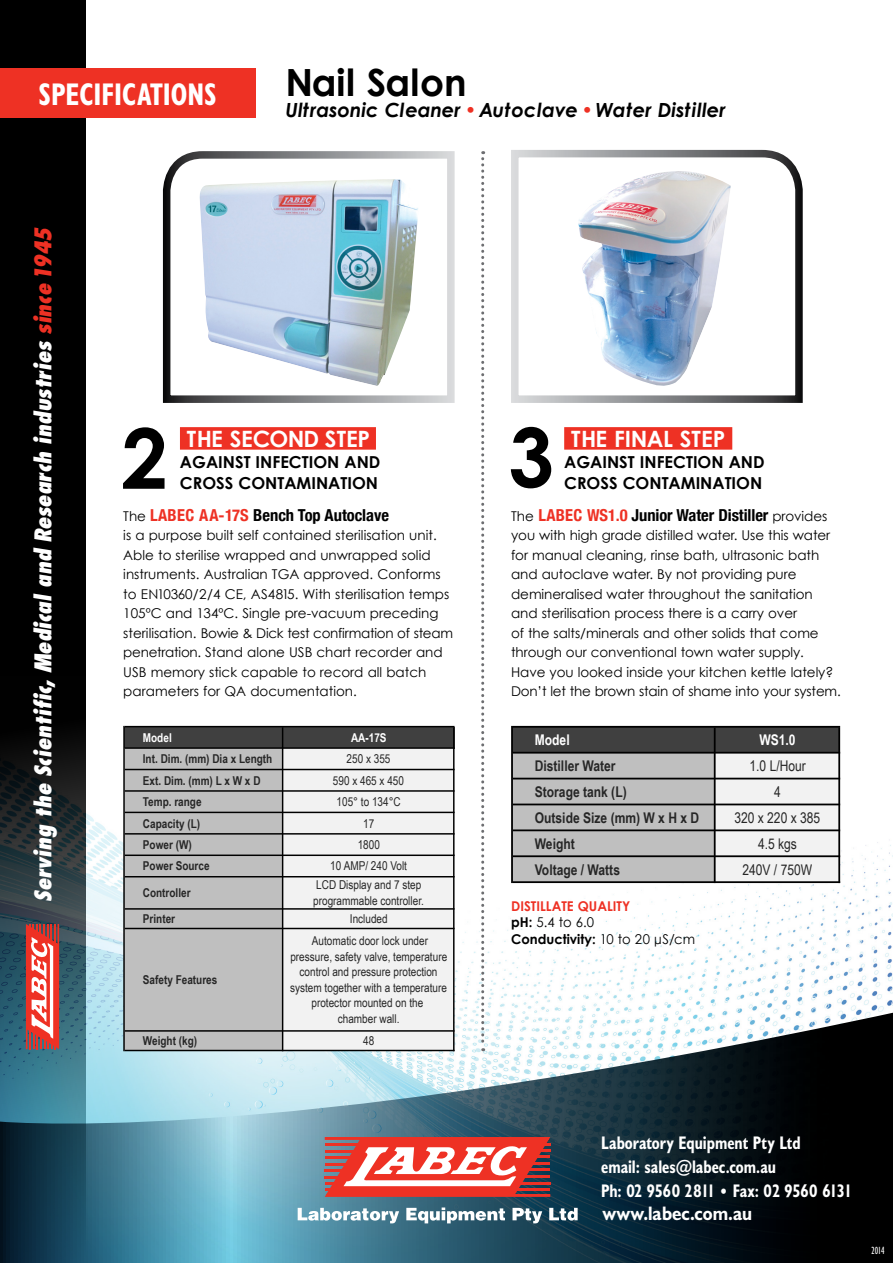
<style>
.page{position:relative;width:893px;height:1263px;background:#fff}
.page>*{position:absolute;margin:0;border:0;box-sizing:border-box;transform-origin:0 0}
.t1{font:700 83.4px "Century Gothic";color:#000}
.t2{font:700 81.6px "Century Gothic";color:#000}
.t3{font:700 37.5px "Century Gothic";color:#000}
.t4{font:700 condensed 31.5px "Humanist 521 BT";color:#fff;scale:.9 1}
.t5{font:italic 800 condensed 22.5px "Futura";color:#fff}
.t6{font:700 22.5px "Century Gothic";color:#fff}
.t7{font:700 19.65px "Humanist 521 BT";color:#fff;scale:.9 1}
.t8{font:italic 700 19.5px "Century Gothic";color:#000}
.t9{font:700 condensed 18.3px/23.9px "Humanist 521 BT";color:#fff;scale:.9 1}
.t10{font:700 16.5px "Century Gothic";color:#000}
.t11{font:700 condensed 16.5px "Helvetica Neue";color:#000}
.t12{font:700 14.7px "Arial Narrow";color:#262626}
.t13{font:14.7px "Arial Narrow";color:#262626}
.t14{font:700 14.7px "Arial Narrow";color:#fff}
.t15{font:13.5px/19.5px "Century Gothic";letter-spacing:-.005em;color:#000}
.t16{font:700 13.5px "Century Gothic";color:#ee3124}
.t17{font:12.15px/15.6px "Arial Narrow";color:#262626}
.t18{font:700 12.15px "Arial Narrow";color:#262626}
.t19{font:700 12.15px "Arial Narrow";color:#fff}
.t20{font:condensed 10.5px "Humanist 521 BT";color:#fff;scale:.9 1}
.s1{color:#ee3124}
.s2{font-family:"Century Gothic";font-weight:400;font-stretch:normal;font-size:13.5px}
.s3{font-weight:700;color:#ee3124}
.s4{font-weight:700}
</style>
<div class="page">
<div style="left:0;top:0;width:85px;height:1263px;background:#000"></div>
<img style="left:0;top:676px;width:893px;height:334px">
<svg style="left:0;top:1010px;width:893px;height:253px;background:#4e6e7a"></svg>
<svg style="left:325px;top:1137px;width:225px;height:60px"></svg>
<svg style="left:298px;top:1208px;width:101px;height:15px"></svg>
<svg style="left:406px;top:1207px;width:99px;height:16px"></svg>
<svg style="left:512px;top:1208px;width:30px;height:15px"></svg>
<svg style="left:549px;top:1208px;width:29px;height:12px"></svg>
<svg style="left:26px;top:924px;width:33px;height:125px;background:#e56a63"></svg>
<div style="left:0;top:68px;width:255px;height:50px;background:#ee3124"></div>
<svg style="left:481px;top:151px;width:3px;height:900px"></svg>
<svg style="left:511px;top:149px;width:292px;height:254px"></svg>
<div style="left:564px;top:427px;width:168px;height:23px;background:#ee3124"></div>
<svg style="left:162px;top:151px;width:293px;height:252px"></svg>
<div style="left:180px;top:427px;width:196px;height:23px;background:#ee3124"></div>
<div style="left:124px;top:727px;width:330px;height:21px;background:#404040"></div>
<div style="left:124px;top:748px;width:159px;height:303px;background:#bfbfbf"></div>
<div style="left:283px;top:748px;width:171px;height:303px;background:#f2f2f2"></div>
<hr style="left:123px;top:726px;width:2px;height:325px;background:#000">
<hr style="left:282px;top:727px;width:1px;height:324px;background:#000">
<hr style="left:453px;top:727px;width:2px;height:324px;background:#000">
<hr style="left:125px;top:726px;width:330px;height:1px;background:#000">
<hr style="left:125px;top:747px;width:330px;height:2px;background:#000">
<hr style="left:125px;top:769px;width:330px;height:1px;background:#000">
<hr style="left:125px;top:790px;width:330px;height:2px;background:#000">
<hr style="left:125px;top:812px;width:330px;height:1px;background:#000">
<hr style="left:125px;top:833px;width:330px;height:1px;background:#000">
<hr style="left:125px;top:854px;width:330px;height:2px;background:#000">
<hr style="left:125px;top:876px;width:330px;height:1px;background:#000">
<hr style="left:125px;top:908px;width:330px;height:2px;background:#000">
<hr style="left:125px;top:928px;width:330px;height:1px;background:#000">
<hr style="left:125px;top:1030px;width:330px;height:2px;background:#000">
<hr style="left:125px;top:1050px;width:330px;height:1px;background:#000">
<img style="left:577px;top:171px;width:154px;height:217px">
<div style="left:512px;top:727px;width:328px;height:26px;background:#404040"></div>
<div style="left:512px;top:753px;width:203px;height:130px;background:#bfbfbf"></div>
<div style="left:715px;top:753px;width:125px;height:130px;background:#f2f2f2"></div>
<hr style="left:511px;top:726px;width:2px;height:157px;background:#000">
<hr style="left:714px;top:728px;width:2px;height:155px;background:#000">
<hr style="left:838px;top:728px;width:2px;height:155px;background:#000">
<hr style="left:513px;top:726px;width:327px;height:2px;background:#000">
<hr style="left:513px;top:752px;width:327px;height:1px;background:#000">
<hr style="left:513px;top:778px;width:327px;height:1px;background:#000">
<hr style="left:513px;top:803px;width:327px;height:2px;background:#000">
<hr style="left:513px;top:829px;width:327px;height:2px;background:#000">
<hr style="left:513px;top:855px;width:327px;height:2px;background:#000">
<hr style="left:513px;top:881px;width:327px;height:2px;background:#000">
<img style="left:199px;top:179px;width:220px;height:207px">
<h3 class="t4" style="left:39px;top:75px;width:197px">Specifications</h3>
<h3 class="t3" style="left:286px;top:58px;width:183px">NAIL SALON</h3>
<h3 class="t8" style="left:286px;top:98px;width:442px">Ultrasonic Cleaner <span class="s1">•</span> Autoclave <span class="s1">•</span> Water Distiller</h3>
<h3 class="t5" style="left:29px;top:902px;width:676px;rotate:-90deg">Serving the Scientific, Medical and Research industries <span class="s1">since 1945</span></h3>
<h1 class="t1" style="left:121px;top:406px;width:48px">2</h1>
<h3 class="t6" style="left:187px;top:424px;width:185px">THE SECOND STEP</h3>
<p class="t10" style="left:180px;top:451px;width:53px">AGAINST</p>
<p class="t10" style="left:256px;top:451px;width:16px">INFECT</p>
<p class="t10" style="left:309px;top:451px;width:73px">ION AND</p>
<p class="t10" style="left:180px;top:472px;width:97px">CROSS CONTA</p>
<p class="t10" style="left:297px;top:472px;width:31px">MINAT</p>
<p class="t10" style="left:347px;top:472px;width:29px">ION</p>
<p class="t11" style="left:123px;top:501px;width:267px"><span class="s2">The</span> <span class="s1">LABEC AA-17S</span> Bench Top Autoclave</p>
<p class="t15" style="left:123px;top:526px;width:331px">is a purpose built self contained sterilisation unit.<br>Able to sterilise wrapped and unwrapped solid instruments. Australian TGA approved. Conforms to EN10360/2/4 CE, AS4815. With sterilisation temps 105ºC and 134ºC. Single pre-vacuum preceding sterilisation. Bowie &amp; Dick test confirmation of steam penetration. Stand alone USB chart recorder and USB memory stick capable to record all batch parameters for QA documentation.</p>
<p class="t19" style="left:143px;top:728px;width:30px">Model</p>
<p class="t19" style="left:351px;top:728px;width:37px">AA-17S</p>
<p class="t18" style="left:143px;top:750px;width:131px">Int. Dim. (mm) Dia x Length</p>
<p class="t17" style="left:347px;top:751px;width:45px">250 x 355</p>
<p class="t18" style="left:143px;top:771px;width:119px">Ext. Dim. (mm) L x W x D</p>
<p class="t17" style="left:333px;top:772px;width:73px">590 x 465 x 450</p>
<p class="t18" style="left:143px;top:793px;width:60px">Temp. range</p>
<p class="t17" style="left:337px;top:793px;width:66px">105° to 134°C</p>
<p class="t18" style="left:143px;top:814px;width:59px">Capacity (L)</p>
<p class="t17" style="left:363px;top:815px;width:13px">17</p>
<p class="t18" style="left:143px;top:835px;width:50px">Power (W)</p>
<p class="t17" style="left:358px;top:836px;width:24px">1800</p>
<p class="t18" style="left:143px;top:857px;width:68px">Power Source</p>
<p class="t17" style="left:330px;top:858px;width:78px">10 AMP/ 240 Volt</p>
<p class="t18" style="left:143px;top:883px;width:49px">Controller</p>
<p class="t17" style="left:313px;top:877px;width:112px">LCD Display and 7 step programmable controller.</p>
<p class="t18" style="left:143px;top:909px;width:34px">Printer</p>
<p class="t17" style="left:350px;top:910px;width:39px">Included</p>
<p class="t18" style="left:143px;top:970px;width:76px">Safety Features</p>
<p class="t17" style="left:290px;top:932px;width:159px;text-align:center">Automatic door lock under pressure, safety valve, temperature control and pressure protection system together with a temperature protector mounted on the<br>chamber wall.</p>
<p class="t18" style="left:143px;top:1031px;width:56px">Weight (kg)</p>
<p class="t17" style="left:363px;top:1032px;width:13px">48</p>
<h2 class="t2" style="left:508px;top:406px;width:47px">3</h2>
<h3 class="t6" style="left:571px;top:424px;width:156px">THE FINAL STEP</h3>
<p class="t10" style="left:564px;top:451px;width:53px">AGAINST</p>
<p class="t10" style="left:640px;top:451px;width:16px">INFECT</p>
<p class="t10" style="left:693px;top:451px;width:73px">ION AND</p>
<p class="t10" style="left:564px;top:472px;width:97px">CROSS CONTA</p>
<p class="t10" style="left:681px;top:472px;width:31px">MINAT</p>
<p class="t10" style="left:732px;top:472px;width:29px">ION</p>
<p class="t11" style="left:511px;top:501px;width:318px"><span class="s2">The</span> <span class="s1">LABEC WS1.0</span> Junior Water Distiller <span class="s2">provides</span></p>
<p class="t15" style="left:511px;top:526px;width:331px">you with high grade distilled water. Use this water for manual cleaning, rinse bath, ultrasonic bath and autoclave water. By not providing pure demineralised water throughout the sanitation and sterilisation process there is a carry over<br>of the salts/minerals and other solids that come through our conventional town water supply.<br>Have you looked inside your kitchen kettle lately?<br>Don’t let the brown stain of shame into your system.</p>
<p class="t14" style="left:535px;top:729px;width:36px">Model</p>
<p class="t14" style="left:759px;top:729px;width:38px">WS1.0</p>
<p class="t12" style="left:535px;top:755px;width:82px">Distiller Water</p>
<p class="t13" style="left:749px;top:755px;width:58px">1.0 L/Hour</p>
<p class="t12" style="left:535px;top:780px;width:93px">Storage tank (L)</p>
<p class="t13" style="left:774px;top:781px;width:8px">4</p>
<p class="t12" style="left:535px;top:806px;width:166px">Outside Size (mm) W x H x D</p>
<p class="t13" style="left:734px;top:807px;width:87px">320 x 220 x 385</p>
<p class="t12" style="left:535px;top:832px;width:42px">Weight</p>
<p class="t13" style="left:758px;top:833px;width:40px">4.5 kgs</p>
<p class="t12" style="left:535px;top:858px;width:87px">Voltage / Watts</p>
<p class="t13" style="left:742px;top:859px;width:71px">240V / 750W</p>
<p class="t16" style="left:511px;top:897px;width:37px">DISTILLATE</p>
<p class="t15" style="left:511px;top:897px;width:185px;line-height:16.5px;text-indent:67px"><span class="s3">QUALITY<br></span><span class="s4">PH:</span> 5.4 to 6.0<br><span class="s4">CONDUCTIVITY:</span> 10 to 20 µS/cm</p>
<h3 class="t9" style="left:601px;top:1130px;width:278px">Laboratory Equipment Pty Ltd<br>email: sales@labec.com.au<br>Ph: 02 9560 2811 • Fax: 02 9560 6131</h3>
<h3 class="t7" style="left:603px;top:1201px;width:167px">www.labec.com.au</h3>
<p class="t20" style="left:871px;top:1245px;width:16px">2014</p>
</div>
